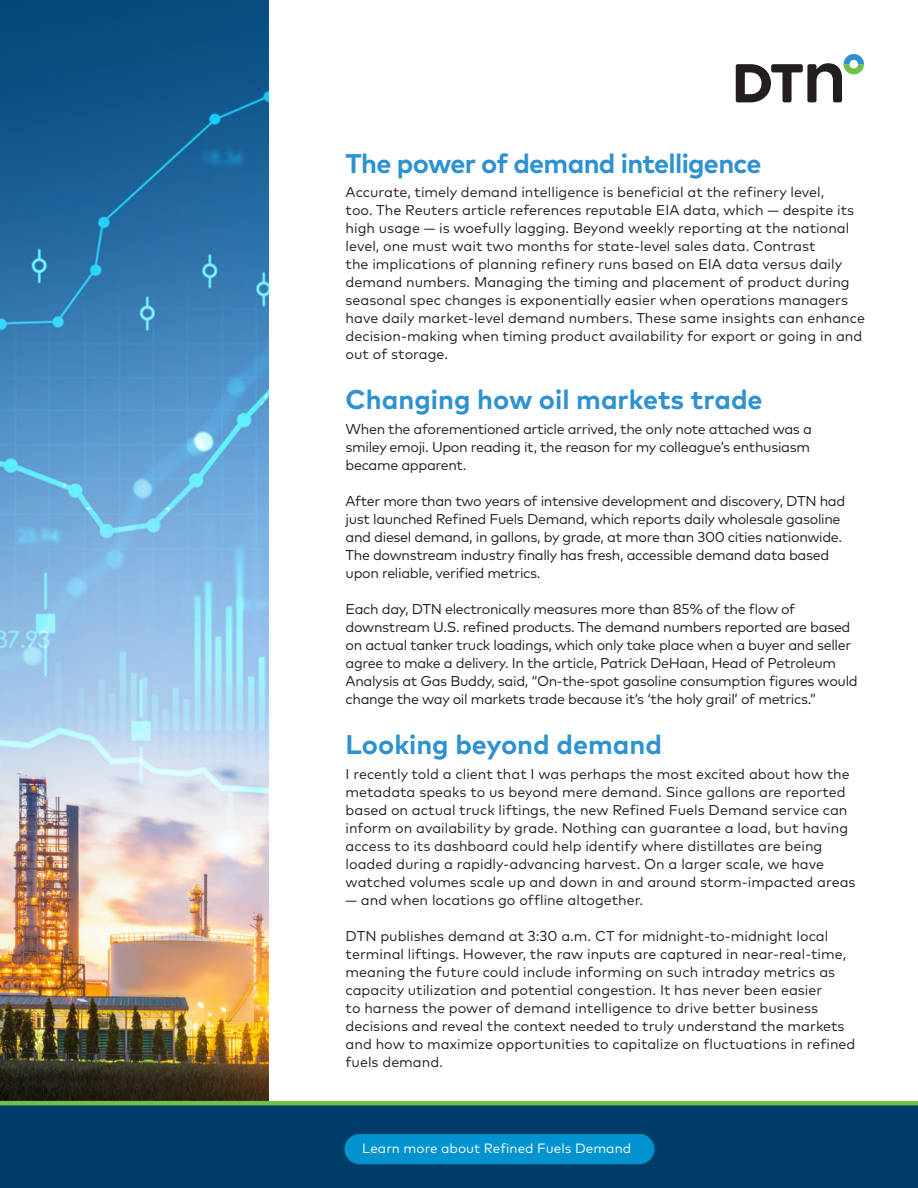
<style>
.page{position:relative;width:918px;height:1188px;background:#fff}
.page>*{position:absolute;margin:0;border:0;box-sizing:border-box;transform-origin:0 0}
.t1{font:700 27px "Mark Pro";color:#2e92d0}
.t2{font:700 27px "Mark Pro";letter-spacing:-.025em;color:#2e92d0}
.Body{font:14.25px/18px "Mark Pro";color:#231f20}
.Body-2{font:14.25px/18px "Mark Pro";letter-spacing:-.025em;color:#231f20}
.Body-3{font:13.5px "Mark Pro";color:#fff}
</style>
<div class="page">
<img style="left:0;top:0;width:269px;height:1101px">
<div style="left:0;top:1105px;width:918px;height:83px;background:#003d69"></div>
<svg style="left:736px;top:54px;width:128px;height:48px"></svg>
<hr style="left:0;top:1101px;width:918px;height:4px;background:#70bf4c">
<div style="left:345px;top:1134px;width:309px;height:30px;background:#0093d0;border-radius:15px"></div>
<p class="t2" style="left:346px;top:142px;width:418px">The power of demand intelligence</p>
<p class="Body" style="left:346px;top:182px;width:521px">Accurate, timely demand intelligence is beneficial at the refinery level,<br>too. The Reuters article references reputable EIA data, which — despite its high usage — is woefully lagging. Beyond weekly reporting at the national level, one must wait two months for state-level sales data. Contrast<br>the implications of planning refinery runs based on EIA data versus daily demand numbers. Managing the timing and placement of product during seasonal spec changes is exponentially easier when operations managers have daily market-level demand numbers. These same insights can enhance decision-making when timing product availability for export or going in and out of storage.</p>
<p class="t1" style="left:346px;top:379px;width:419px">Changing how oil markets trade</p>
<p class="Body-2" style="left:346px;top:418px;width:468px">When the aforementioned article arrived, the only note attached was a smiley emoji. Upon reading it, the reason for my colleague’s enthusiasm became apparent.</p>
<p class="Body-2" style="left:346px;top:490px;width:501px">After more than two years of intensive development and discovery, DTN had just launched Refined Fuels Demand, which reports daily wholesale gasoline and diesel demand, in gallons, by grade, at more than 300 cities nationwide.<br>The downstream industry finally has fresh, accessible demand data based upon reliable, verified metrics.</p>
<p class="Body-2" style="left:346px;top:598px;width:514px">Each day, DTN electronically measures more than 85% of the flow of downstream U.S. refined products. The demand numbers reported are based on actual tanker truck loadings, which only take place when a buyer and seller agree to make a delivery. In the article, Patrick DeHaan, Head of Petroleum Analysis at Gas Buddy, said, “On-the-spot gasoline consumption figures would change the way oil markets trade because it’s ‘the holy grail’ of metrics.”</p>
<p class="t1" style="left:346px;top:724px;width:318px">Looking beyond demand</p>
<p class="Body" style="left:346px;top:764px;width:512px">I recently told a client that I was perhaps the most excited about how the metadata speaks to us beyond mere demand. Since gallons are reported based on actual truck liftings, the new Refined Fuels Demand service can inform on availability by grade. Nothing can guarantee a load, but having access to its dashboard could help identify where distillates are being loaded during a rapidly-advancing harvest. On a larger scale, we have watched volumes scale up and down in and around storm-impacted areas</p>
<p class="Body" style="left:346px;top:890px;width:299px">— and when locations go offline altogether.</p>
<p class="Body" style="left:346px;top:926px;width:511px">DTN publishes demand at 3:30 a.m. CT for midnight-to-midnight local terminal liftings. However, the raw inputs are captured in near-real-time, meaning the future could include informing on such intraday metrics as capacity utilization and potential congestion. It has never been easier<br>to harness the power of demand intelligence to drive better business decisions and reveal the context needed to truly understand the markets and how to maximize opportunities to capitalize on fluctuations in refined fuels demand.</p>
<p class="Body-3" style="left:362px;top:1138px;width:271px">Learn more about Refined Fuels Demand</p>
</div>
